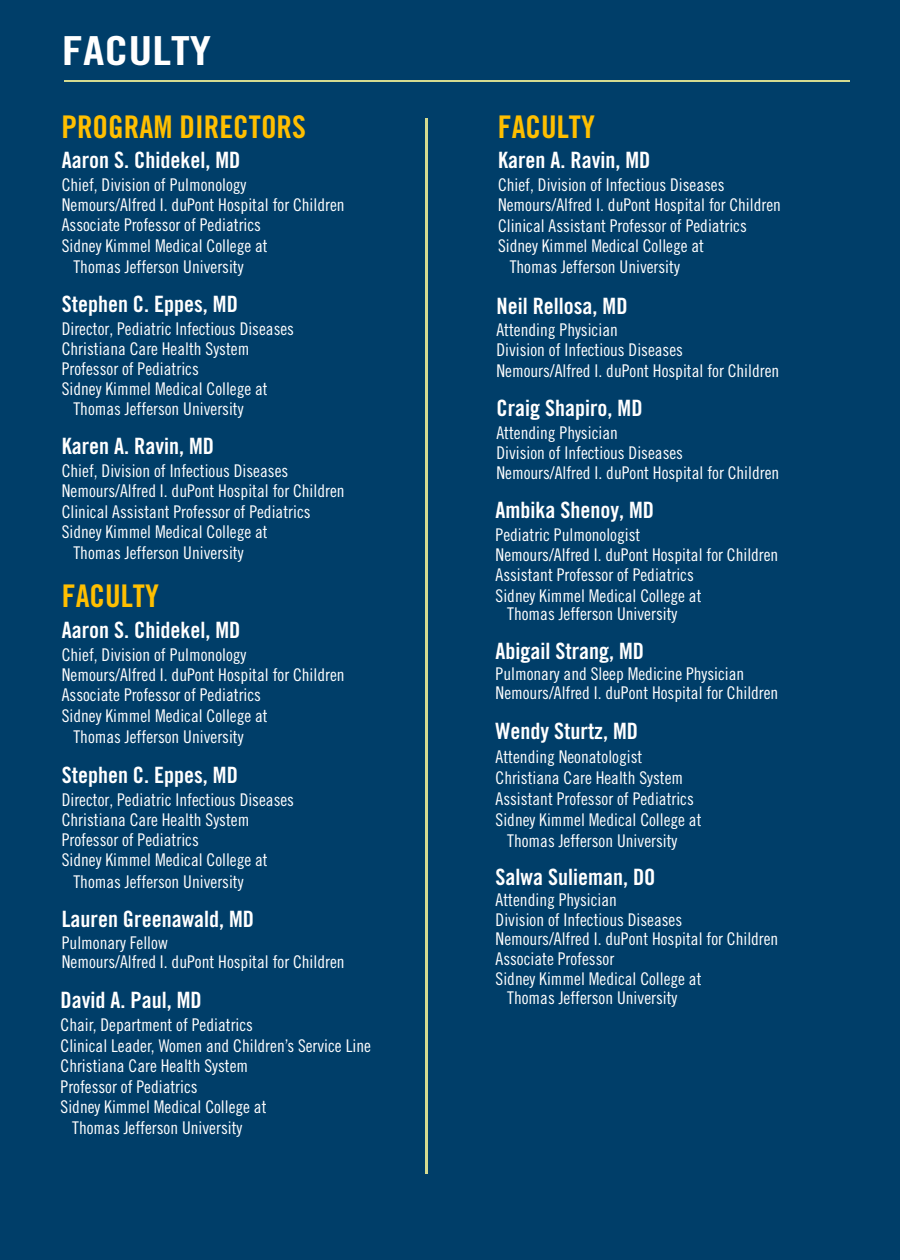
<style>
.page{position:relative;width:900px;height:1260px;background:#003e69}
.page>*{position:absolute;margin:0;border:0;box-sizing:border-box;transform-origin:0 0}
.t1{font:40px "Trade Gothic Bold Cond Twenty";color:#fff;scale:1.2 1}
.t2{font:31.25px "Trade Gothic Bold Cond Twenty";color:#ffbf00}
.t3{font:22.5px "Trade Gothic LT Std Bd Cn 20";color:#fff}
.t4{font:17.5px/20.2px "Trade Gothic Cond Eighteen";color:#fff}
.t5{font:17.5px/20.2px "Trade Gothic LT Std Cn 18";color:#fff}
</style>
<div class="page">
<hr style="left:64px;top:80px;width:785px;height:2px;background:#d4db90">
<img style="left:426px;top:118px;width:1px;height:1056px">
<h1 class="t1" style="left:62px;top:26px;width:126px">FACULTY</h1>
<h2 class="t2" style="left:61px;top:108px;width:246px">PROGRAM DIRECTORS</h2>
<p class="t3" style="left:62px;top:146px;width:180px">Aaron S. Chidekel, MD</p>
<p class="t4" style="left:62px;top:174px;width:186px">Chief, Division of Pulmonology</p>
<p class="t4" style="left:62px;top:194px;width:284px">Nemours/Alfred I. duPont Hospital for Children</p>
<p class="t4" style="left:62px;top:215px;width:201px">Associate Professor of Pediatrics</p>
<p class="t4" style="left:62px;top:235px;width:208px">Sidney Kimmel Medical College at</p>
<p class="t4" style="left:73px;top:256px;width:172px">Thomas Jefferson University</p>
<p class="t3" style="left:62px;top:290px;width:178px">Stephen C. Eppes, MD</p>
<p class="t4" style="left:62px;top:318px;width:234px">Director, Pediatric Infectious Diseases</p>
<p class="t4" style="left:62px;top:338px;width:189px">Christiana Care Health System</p>
<p class="t4" style="left:62px;top:359px;width:139px">Professor of Pediatrics</p>
<p class="t4" style="left:62px;top:379px;width:208px">Sidney Kimmel Medical College at</p>
<p class="t4" style="left:73px;top:398px;width:172px">Thomas Jefferson University</p>
<p class="t3" style="left:62px;top:433px;width:154px">Karen A. Ravin, MD</p>
<p class="t4" style="left:62px;top:461px;width:228px">Chief, Division of Infectious Diseases</p>
<p class="t4" style="left:62px;top:481px;width:284px">Nemours/Alfred I. duPont Hospital for Children</p>
<p class="t4" style="left:62px;top:501px;width:250px">Clinical Assistant Professor of Pediatrics</p>
<p class="t4" style="left:62px;top:522px;width:208px">Sidney Kimmel Medical College at</p>
<p class="t4" style="left:73px;top:543px;width:172px">Thomas Jefferson University</p>
<h2 class="t2" style="left:62px;top:577px;width:99px">FACULTY</h2>
<p class="t3" style="left:62px;top:616px;width:180px">Aaron S. Chidekel, MD</p>
<p class="t4" style="left:62px;top:644px;width:186px">Chief, Division of Pulmonology</p>
<p class="t4" style="left:62px;top:664px;width:284px">Nemours/Alfred I. duPont Hospital for Children</p>
<p class="t4" style="left:62px;top:685px;width:201px">Associate Professor of Pediatrics</p>
<p class="t4" style="left:62px;top:705px;width:208px">Sidney Kimmel Medical College at</p>
<p class="t4" style="left:73px;top:726px;width:172px">Thomas Jefferson University</p>
<p class="t3" style="left:62px;top:761px;width:178px">Stephen C. Eppes, MD</p>
<p class="t4" style="left:62px;top:789px;width:234px">Director, Pediatric Infectious Diseases<br>Christiana Care Health System<br>Professor of Pediatrics<br>Sidney Kimmel Medical College at</p>
<p class="t4" style="left:73px;top:872px;width:172px">Thomas Jefferson University</p>
<p class="t3" style="left:62px;top:905px;width:194px">Lauren Greenawald, MD</p>
<p class="t5" style="left:62px;top:932px;width:284px">Pulmonary Fellow<br>Nemours/Alfred I. duPont Hospital for Children</p>
<p class="t3" style="left:61px;top:987px;width:143px">David A. Paul, MD</p>
<p class="t4" style="left:61px;top:1015px;width:194px">Chair, Department of Pediatrics</p>
<p class="t4" style="left:61px;top:1035px;width:312px">Clinical Leader, Women and Children’s Service Line</p>
<p class="t4" style="left:61px;top:1056px;width:189px">Christiana Care Health System</p>
<p class="t4" style="left:61px;top:1076px;width:139px">Professor of Pediatrics</p>
<p class="t4" style="left:61px;top:1097px;width:208px">Sidney Kimmel Medical College at</p>
<p class="t4" style="left:72px;top:1118px;width:172px">Thomas Jefferson University</p>
<h2 class="t2" style="left:498px;top:108px;width:99px">FACULTY</h2>
<p class="t3" style="left:498px;top:147px;width:154px">Karen A. Ravin, MD</p>
<p class="t4" style="left:498px;top:175px;width:228px">Chief, Division of Infectious Diseases</p>
<p class="t4" style="left:498px;top:195px;width:284px">Nemours/Alfred I. duPont Hospital for Children</p>
<p class="t4" style="left:498px;top:215px;width:250px">Clinical Assistant Professor of Pediatrics</p>
<p class="t4" style="left:498px;top:236px;width:208px">Sidney Kimmel Medical College at</p>
<p class="t4" style="left:510px;top:257px;width:172px">Thomas Jefferson University</p>
<p class="t3" style="left:496px;top:292px;width:133px">Neil Rellosa, MD</p>
<p class="t5" style="left:496px;top:320px;width:284px">Attending Physician<br>Division of Infectious Diseases<br>Nemours/Alfred I. duPont Hospital for Children</p>
<p class="t3" style="left:496px;top:395px;width:148px">Craig Shapiro, MD</p>
<p class="t5" style="left:496px;top:422px;width:284px">Attending Physician<br>Division of Infectious Diseases<br>Nemours/Alfred I. duPont Hospital for Children</p>
<p class="t3" style="left:496px;top:496px;width:160px">Ambika Shenoy, MD</p>
<p class="t4" style="left:496px;top:524px;width:284px">Pediatric Pulmonologist<br>Nemours/Alfred I. duPont Hospital for Children Assistant Professor of Pediatrics<br>Sidney Kimmel Medical College at</p>
<p class="t4" style="left:507px;top:604px;width:172px">Thomas Jefferson University</p>
<p class="t3" style="left:496px;top:637px;width:150px">Abigail Strang, MD</p>
<p class="t5" style="left:496px;top:664px;width:284px;line-height:19.2px">Pulmonary and Sleep Medicine Physician<br>Nemours/Alfred I. duPont Hospital for Children</p>
<p class="t3" style="left:496px;top:717px;width:144px">Wendy Sturtz, MD</p>
<p class="t5" style="left:496px;top:746px;width:148px">Attending Neonatologist</p>
<p class="t5" style="left:496px;top:767px;width:189px">Christiana Care Health System</p>
<p class="t5" style="left:496px;top:788px;width:200px">Assistant Professor of Pediatrics</p>
<p class="t5" style="left:496px;top:809px;width:208px">Sidney Kimmel Medical College at</p>
<p class="t5" style="left:507px;top:830px;width:172px">Thomas Jefferson University</p>
<p class="t3" style="left:496px;top:863px;width:161px">Salwa Sulieman, DO</p>
<p class="t5" style="left:496px;top:890px;width:123px">Attending Physician</p>
<p class="t5" style="left:496px;top:909px;width:188px">Division of Infectious Diseases</p>
<p class="t5" style="left:496px;top:929px;width:284px">Nemours/Alfred I. duPont Hospital for Children</p>
<p class="t5" style="left:496px;top:948px;width:120px">Associate Professor</p>
<p class="t5" style="left:496px;top:968px;width:208px">Sidney Kimmel Medical College at</p>
<p class="t5" style="left:507px;top:988px;width:172px">Thomas Jefferson University</p>
</div>
